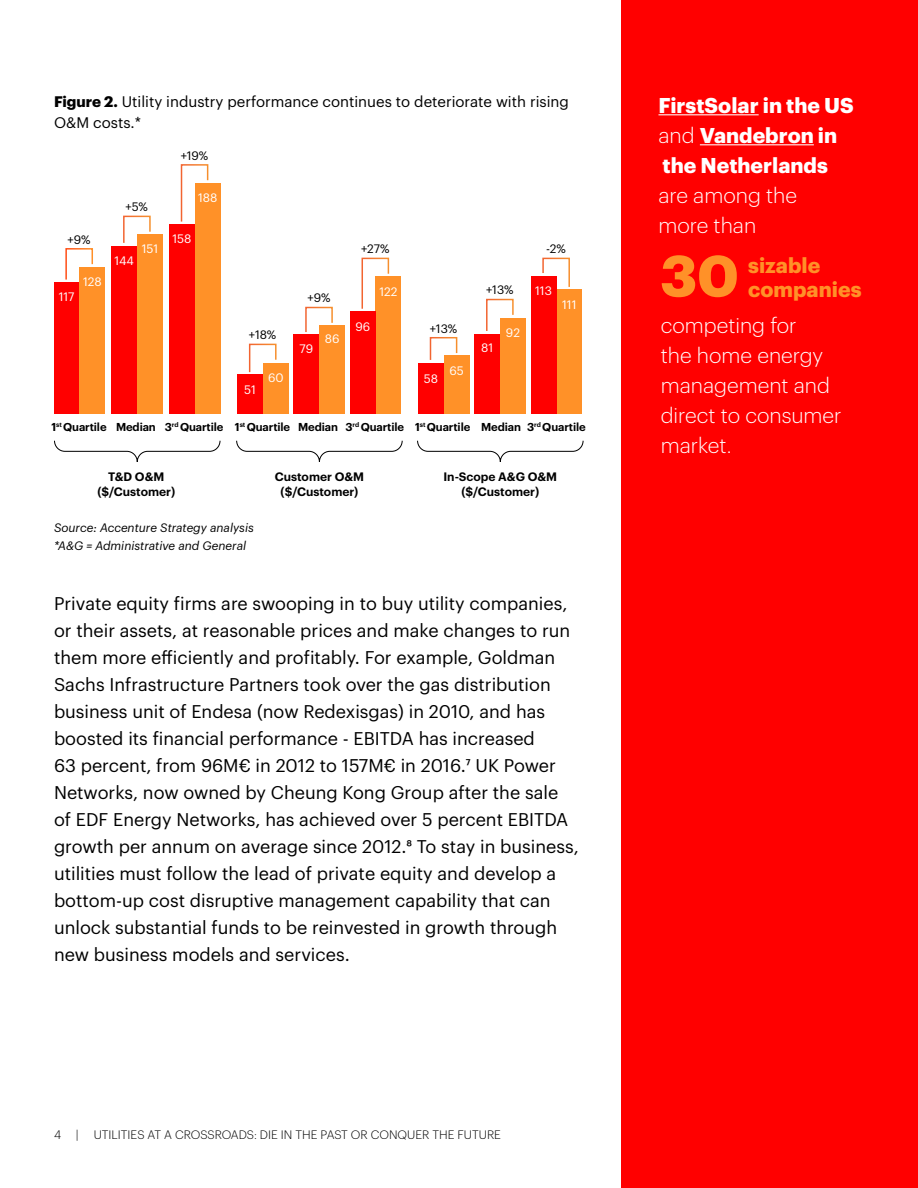
<style>
.page{position:relative;width:918px;height:1188px;background:#fff}
.page>*{position:absolute;margin:0;border:0;box-sizing:border-box;transform-origin:0 0}
.CALLOUT{font:700 57px "Graphik";color:#ff9128}
.CALLOUT-2{font:300 21px/30px "Graphik";color:#fff}
.CALLOUT-3{font:700 21px/30px "Graphik";color:#fff}
.CALLOUT-4{font:700 21px/24px "Graphik";color:#ff9128}
.BODY{font:18px/27px "Graphik";color:#000}
.BODY-2{font:15px/21px "Graphik";color:#000}
.BODY-3{font:600 12px/15px "Graphik";color:#000;text-align:center}
.BODY-4{font:italic 12px/18px "Graphik";color:#000}
.t1{font:300 12px "Graphik";color:#000}
.BODY-5{font:12px "Graphik";color:#fff}
.BODY-6{font:12px "Graphik";color:#000}
.BODY-7{font:600 11.25px "Graphik";letter-spacing:-.01em;color:#000}
.s1{font-weight:700}
.s2{font-weight:300}
</style>
<div class="page">
<svg style="left:54px;top:440px;width:167px;height:22px"></svg>
<svg style="left:236px;top:440px;width:167px;height:22px"></svg>
<svg style="left:417px;top:440px;width:167px;height:22px"></svg>
<div style="left:54px;top:282px;width:25px;height:132px;background:#f00"></div>
<div style="left:80px;top:267px;width:25px;height:147px;background:#ff9128"></div>
<div style="left:112px;top:246px;width:25px;height:168px;background:#f00"></div>
<div style="left:137px;top:234px;width:26px;height:180px;background:#ff9128"></div>
<div style="left:195px;top:183px;width:26px;height:231px;background:#ff9128"></div>
<div style="left:169px;top:224px;width:26px;height:190px;background:#f00"></div>
<svg style="left:65px;top:248px;width:28px;height:33px"></svg>
<svg style="left:123px;top:215px;width:28px;height:28px"></svg>
<svg style="left:180px;top:164px;width:29px;height:58px"></svg>
<div style="left:263px;top:363px;width:26px;height:51px;background:#ff9128"></div>
<div style="left:237px;top:375px;width:26px;height:39px;background:#f00"></div>
<div style="left:319px;top:325px;width:26px;height:89px;background:#ff9128"></div>
<div style="left:294px;top:334px;width:25px;height:80px;background:#f00"></div>
<div style="left:376px;top:276px;width:25px;height:138px;background:#ff9128"></div>
<div style="left:350px;top:312px;width:26px;height:102px;background:#f00"></div>
<svg style="left:248px;top:343px;width:29px;height:30px"></svg>
<svg style="left:305px;top:306px;width:28px;height:26px"></svg>
<svg style="left:361px;top:257px;width:29px;height:53px"></svg>
<div style="left:444px;top:356px;width:26px;height:58px;background:#ff9128"></div>
<div style="left:418px;top:363px;width:26px;height:51px;background:#f00"></div>
<div style="left:500px;top:318px;width:26px;height:96px;background:#ff9128"></div>
<div style="left:475px;top:334px;width:25px;height:80px;background:#f00"></div>
<div style="left:557px;top:290px;width:25px;height:124px;background:#ff9128"></div>
<div style="left:531px;top:276px;width:25px;height:138px;background:#f00"></div>
<svg style="left:429px;top:337px;width:29px;height:23px"></svg>
<svg style="left:486px;top:298px;width:28px;height:33px"></svg>
<svg style="left:542px;top:257px;width:28px;height:31px"></svg>
<div style="left:621px;top:0;width:297px;height:1188px;background:#f00"></div>
<hr style="left:658px;top:114px;width:101px;height:1px;background:#fff">
<hr style="left:700px;top:144px;width:114px;height:1px;background:#fff">
<p class="BODY-2" style="left:54px;top:90px;width:516px"><span class="s1">Figure 2.</span> Utility industry performance continues to deteriorate with rising<br>O&amp;M costs.*</p>
<p class="BODY-6" style="left:68px;top:230px;width:24px">+9%</p>
<p class="BODY-5" style="left:59px;top:288px;width:17px">117</p>
<p class="BODY-5" style="left:83px;top:273px;width:20px">128</p>
<p class="BODY-6" style="left:126px;top:198px;width:24px">+5%</p>
<p class="BODY-5" style="left:115px;top:251px;width:21px">144</p>
<p class="BODY-5" style="left:142px;top:240px;width:18px">151</p>
<p class="BODY-6" style="left:181px;top:146px;width:29px">+19%</p>
<p class="BODY-5" style="left:198px;top:189px;width:21px">188</p>
<p class="BODY-5" style="left:172px;top:230px;width:21px">158</p>
<p class="BODY-6" style="left:249px;top:326px;width:29px">+18%</p>
<p class="BODY-5" style="left:244px;top:381px;width:13px">51</p>
<p class="BODY-5" style="left:268px;top:369px;width:17px">60</p>
<p class="BODY-6" style="left:307px;top:289px;width:24px">+9%</p>
<p class="BODY-5" style="left:300px;top:339px;width:15px">79</p>
<p class="BODY-5" style="left:325px;top:330px;width:16px">86</p>
<p class="BODY-6" style="left:361px;top:240px;width:30px">+27%</p>
<p class="BODY-5" style="left:379px;top:283px;width:20px">122</p>
<p class="BODY-5" style="left:355px;top:317px;width:16px">96</p>
<p class="BODY-6" style="left:430px;top:319px;width:29px">+13%</p>
<p class="BODY-5" style="left:424px;top:369px;width:16px">58</p>
<p class="BODY-5" style="left:450px;top:362px;width:16px">65</p>
<p class="BODY-6" style="left:486px;top:281px;width:29px">+13%</p>
<p class="BODY-5" style="left:481px;top:339px;width:14px">81</p>
<p class="BODY-5" style="left:506px;top:324px;width:16px">92</p>
<p class="BODY-6" style="left:546px;top:240px;width:21px">-2%</p>
<p class="BODY-5" style="left:535px;top:282px;width:18px">113</p>
<p class="BODY-5" style="left:562px;top:296px;width:16px">111</p>
<p class="BODY-7" style="left:51px;top:418px;width:57px">1<sup>st</sup> Quartile</p>
<p class="BODY-7" style="left:165px;top:418px;width:60px">3<sup>rd</sup> Quartile</p>
<p class="BODY-7" style="left:116px;top:418px;width:41px">Median</p>
<p class="BODY-7" style="left:235px;top:418px;width:57px">1<sup>st</sup> Quartile</p>
<p class="BODY-7" style="left:346px;top:418px;width:60px">3<sup>rd</sup> Quartile</p>
<p class="BODY-7" style="left:298px;top:418px;width:41px">Median</p>
<p class="BODY-7" style="left:415px;top:418px;width:57px">1<sup>st</sup> Quartile</p>
<p class="BODY-7" style="left:527px;top:418px;width:60px">3<sup>rd</sup> Quartile</p>
<p class="BODY-7" style="left:481px;top:418px;width:41px">Median</p>
<p class="BODY-3" style="left:97px;top:468px;width:79px">T&amp;D O&amp;M ($/Customer)</p>
<p class="BODY-3" style="left:275px;top:468px;width:91px">Customer O&amp;M ($/Customer)</p>
<p class="BODY-3" style="left:443px;top:468px;width:115px">In-Scope A&amp;G O&amp;M ($/Customer)</p>
<p class="BODY-4" style="left:54px;top:518px;width:201px">Source: Accenture Strategy analysis *A&amp;G = Administrative and General</p>
<p class="BODY" style="left:54px;top:588px;width:526px">Private equity firms are swooping in to buy utility companies, or their assets, at reasonable prices and make changes to run them more efficiently and profitably. For example, Goldman Sachs Infrastructure Partners took over the gas distribution business unit of Endesa (now Redexisgas) in 2010, and has boosted its financial performance - EBITDA has increased<br>63 percent, from 96M€ in 2012 to 157M€ in 2016.7 UK Power Networks, now owned by Cheung Kong Group after the sale of EDF Energy Networks, has achieved over 5 percent EBITDA growth per annum on average since 2012.8 To stay in business, utilities must follow the lead of private equity and develop a bottom-up cost disruptive management capability that can unlock substantial funds to be reinvested in growth through new business models and services.</p>
<p class="t1" style="left:54px;top:1126px;width:449px">4 | UTILITIES AT A CROSSROADS: DIE IN THE PAST OR CONQUER THE FUTURE</p>
<p class="CALLOUT-3" style="left:658px;top:88px;width:197px">FirstSolar in the US <span class="s2">and</span> Vandebron in the Netherlands</p>
<p class="CALLOUT-2" style="left:658px;top:178px;width:140px">are among the more than</p>
<p class="CALLOUT" style="left:660px;top:232px;width:80px">30</p>
<p class="CALLOUT-4" style="left:748px;top:251px;width:115px">sizable companies</p>
<p class="CALLOUT-2" style="left:661px;top:309px;width:182px">competing for<br>the home energy management and direct to consumer market.</p>
</div>
